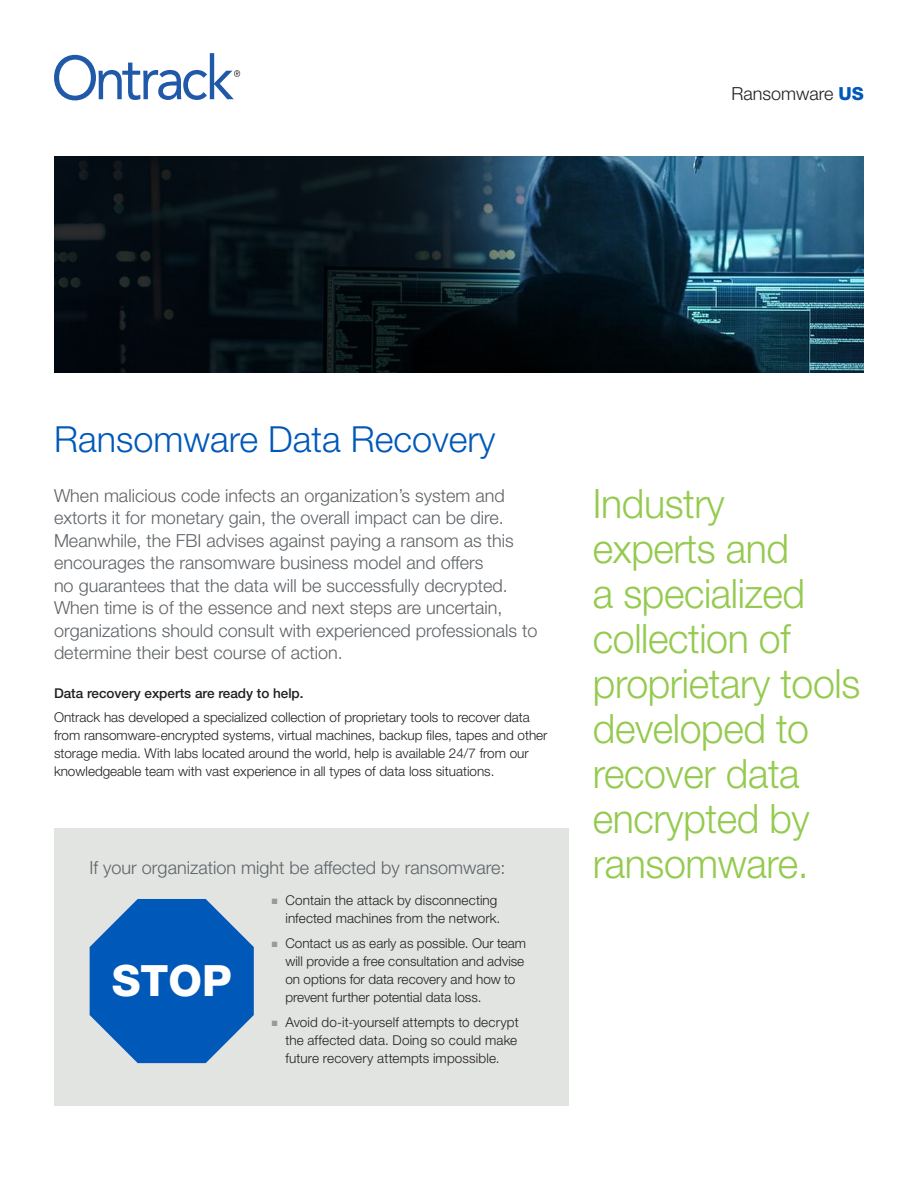
<style>
.page{position:relative;width:918px;height:1188px;background:#fff}
.page>*{position:absolute;margin:0;border:0;box-sizing:border-box;transform-origin:0 0}
.Body{font:800 43.2px "Helvetica Neue LT Std";color:#fff}
.Feature_Callout{font:300 40.5px/45px "Helvetica Neue LT Std";letter-spacing:-.01em;color:#94ca4e}
.Headline{font:300 36px "Helvetica Neue LT Std";color:#0058b8}
.Subhead_1{font:300 18px/22.5px "Helvetica Neue LT Std";color:#5e6367}
.t1{font:300 18px "Helvetica Neue LT Std";color:#231f20}
.Body-2{font:300 13.5px/18px "Helvetica Neue LT Std";color:#231f20}
.Subhead_2{font:500 13.5px "Helvetica Neue LT Std";color:#231f20}
.s1{font-weight:800;color:#0058b8}
</style>
<div class="page">
<svg style="left:54px;top:53px;width:186px;height:47px"></svg>
<img style="left:54px;top:157px;width:810px;height:216px">
<div style="left:54px;top:828px;width:515px;height:278px;background:#e2e4e2"></div>
<svg style="left:90px;top:899px;width:164px;height:164px"></svg>
<h3 class="t1" style="left:732px;top:83px;width:134px">Ransomware <span class="s1">US</span></h3>
<p class="Headline" style="left:54px;top:417px;width:443px">Ransomware Data Recovery</p>
<p class="Subhead_1" style="left:54px;top:484px;width:485px">When malicious code infects an organization’s system and extorts it for monetary gain, the overall impact can be dire.<br>Meanwhile, the FBI advises against paying a ransom as this encourages the ransomware business model and offers<br>no guarantees that the data will be successfully decrypted.<br>When time is of the essence and next steps are uncertain, organizations should consult with experienced professionals to determine their best course of action.</p>
<p class="Subhead_2" style="left:54px;top:685px;width:251px">Data recovery experts are ready to help.</p>
<p class="Body-2" style="left:54px;top:708px;width:495px">Ontrack has developed a specialized collection of proprietary tools to recover data from ransomware-encrypted systems, virtual machines, backup files, tapes and other storage media. With labs located around the world, help is available 24/7 from our knowledgeable team with vast experience in all types of data loss situations.</p>
<p class="Feature_Callout" style="left:593px;top:480px;width:269px">Industry<br>experts and<br>a specialized collection of proprietary tools developed to recover data encrypted by</p>
<p class="Subhead_1" style="left:90px;top:856px;width:417px">If your organization might be affected by ransomware:</p>
<p class="Feature_Callout" style="left:593px;top:840px;width:217px">ransomware.</p>
<p class="Body-2" style="left:285px;top:891px;width:216px">Contain the attack by disconnecting infected machines from the network.</p>
<p class="Body-2" style="left:285px;top:934px;width:242px">Contact us as early as possible. Our team will provide a free consultation and advise on options for data recovery and how to prevent further potential data loss.</p>
<p class="Body-2" style="left:285px;top:1013px;width:235px;text-align:justify">Avoid do-it-yourself attempts to decrypt the affected data. Doing so could make future recovery attempts impossible.</p>
<p class="Body" style="left:112px;top:955px;width:122px">STOP</p>
</div>
